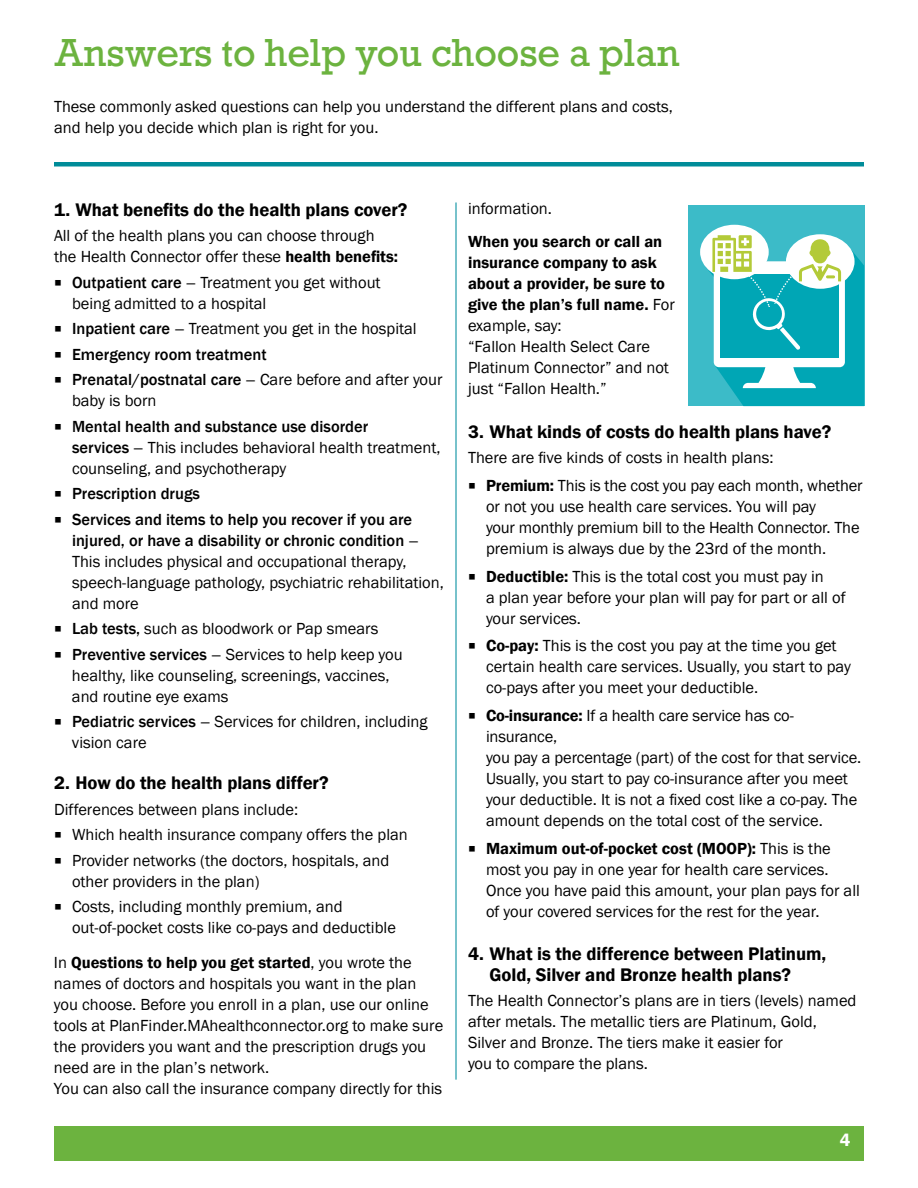
<style>
.page{position:relative;width:918px;height:1188px;background:#fff}
.page>*{position:absolute;margin:0;border:0;box-sizing:border-box;transform-origin:0 0}
.t1{font:36.75px "Rockwell";letter-spacing:-.005em;color:#6cb33f}
.t2{font:600 18.75px/21px "Franklin Gothic";letter-spacing:-.005em;color:#000}
.t3{font:600 18px "Franklin Gothic";color:#fff}
.t4{font:16.5px/21px "Franklin Gothic";color:#000}
.t5{font:16.5px/21px "Franklin Gothic";color:#000;scale:1.35 1}
.t6{font:600 16.5px/21px "Franklin Gothic";color:#000}
.t7{font:500 16.5px/25.5px "Franklin Gothic";color:#000}
.s1{font-family:"Franklin Gothic URW Dem";font-weight:400}
.s2{font-weight:600}
.s3{font-weight:500}
.s4{font-weight:400}
</style>
<div class="page">
<hr style="left:54px;top:162px;width:810px;height:4px;background:#008c99">
<div style="left:54px;top:1126px;width:810px;height:35px;background:#6cb33f"></div>
<hr style="left:455px;top:202px;width:2px;height:878px;background:#4bafba">
<div style="left:688px;top:206px;width:176px;height:200px;background:#3cbbc8"></div>
<div style="left:700px;top:225px;width:69px;height:54px;background:#fff;border-radius:50%"></div>
<svg style="left:706px;top:235px;width:158px;height:171px"></svg>
<h1 class="t1" style="left:54px;top:30px;width:627px">Answers to help you choose a plan</h1>
<p class="t4" style="left:54px;top:96px;width:621px">These commonly asked questions can help you understand the different plans and costs, and help you decide which plan is right for you.</p>
<p class="t2" style="left:54px;top:199px;width:355px"><span class="s1">1.</span> What benefits do the health plans cover?</p>
<p class="t4" style="left:54px;top:225px;width:346px">All of the health plans you can choose through the Health Connector offer these <span class="s2">health benefits:</span></p>
<p class="t5" style="left:72px;top:272px;width:230px"><span class="s3">Outpatient care</span> –Treatment you get without being admitted to a hospital</p>
<p class="t7" style="left:72px;top:316px;width:372px">Inpatient care <span class="s4">–Treatment you get in the hospital<br></span>Emergency room treatment<br>Prenatal/postnatal care <span class="s4">–Care before and after your</span></p>
<p class="t4" style="left:72px;top:390px;width:86px">baby is born</p>
<p class="t5" style="left:72px;top:416px;width:275px"><span class="s3">Mental health and substance use disorder<br>services</span> –This includes behavioral health treatment, counseling, and psychotherapy</p>
<p class="t7" style="left:72px;top:481px;width:342px">Prescription drugs<br>Services and items to help you recover if you are</p>
<p class="t5" style="left:72px;top:530px;width:277px"><span class="s3">injured, or have a disability or chronic condition</span> – This includes physical and occupational therapy, speech-language pathology, psychiatric rehabilitation, and more</p>
<p class="t4" style="left:72px;top:616px;width:332px;line-height:25.5px"><span class="s3">Lab tests,</span> such as bloodwork or Pap smears<br><span class="s3">Preventive services</span> –Services to help keep you</p>
<p class="t4" style="left:72px;top:665px;width:319px">healthy, like counseling, screenings, vaccines, and routine eye exams</p>
<p class="t5" style="left:72px;top:711px;width:265px"><span class="s3">Pediatric services</span> –Services for children, including vision care</p>
<p class="t2" style="left:54px;top:773px;width:276px"><span class="s1">2.</span> How do the health plans differ?</p>
<p class="t4" style="left:72px;top:797px;width:337px;line-height:25.5px;text-indent:-18px">Differences between plans include:<br>Which health insurance company offers the plan<br>Provider networks (the doctors, hospitals, and</p>
<p class="t4" style="left:72px;top:869px;width:272px;line-height:25.5px">other providers in the plan)<br>Costs, including monthly premium, and</p>
<p class="t4" style="left:54px;top:911px;width:359px;line-height:34.5px;text-align:center">out-of-pocket costs like co-pays and deductible<br>In <span class="s2">Questions to help you get started</span>, you wrote the</p>
<p class="t4" style="left:54px;top:973px;width:391px">names of doctors and hospitals you want in the plan you choose. Before you enroll in a plan, use our online tools at PlanFinder.MAhealthconnector.org to make sure the providers you want and the prescription drugs you need are in the plan’s network.<br>You can also call the insurance company directly for this</p>
<p class="t4" style="left:468px;top:198px;width:85px">information.</p>
<p class="t6" style="left:468px;top:231px;width:208px">When you search or call an insurance company to ask about a provider, be sure to give the plan’s full name. <span class="s4">For example, say:<br>“Fallon Health Select Care<br>Platinum Connector” and not just “Fallon Health.”</span></p>
<p class="t2" style="left:468px;top:421px;width:365px"><span class="s1">3.</span> What kinds of costs do health plans have?</p>
<p class="t4" style="left:486px;top:444px;width:378px;line-height:27.8px;text-indent:-18px">There are five kinds of costs in health plans:<br><span class="s2">Premium:</span> This is the cost you pay each month, whether</p>
<p class="t4" style="left:486px;top:496px;width:375px">or not you use health care services. You will pay<br>your monthly premium bill to the Health Connector. The premium is always due by the 23rd of the month.</p>
<p class="t4" style="left:486px;top:566px;width:361px"><span class="s2">Deductible:</span> This is the total cost you must pay in<br>a plan year before your plan will pay for part or all of your services.</p>
<p class="t4" style="left:486px;top:636px;width:366px"><span class="s2">Co-pay:</span> This is the cost you pay at the time you get certain health care services. Usually, you start to pay co-pays after you meet your deductible.</p>
<p class="t4" style="left:486px;top:705px;width:377px"><span class="s2">Co-insurance:</span> If a health care service has co&shy;insurance,<br>you pay a percentage (part) of the cost for that service.<br>Usually, you start to pay co-insurance after you meet your deductible. It is not a fixed cost like a co-pay. The amount depends on the total cost of the service.</p>
<p class="t4" style="left:486px;top:838px;width:375px"><span class="s2">Maximum out-of-pocket cost (MOOP):</span> This is the most you pay in one year for health care services.<br>Once you have paid this amount, your plan pays for all of your covered services for the rest for the year.</p>
<p class="t2" style="left:490px;top:943px;width:338px;text-indent:-22px"><span class="s1">4.</span> What is the difference between Platinum,<br>Gold, Silver and Bronze health plans?</p>
<p class="t4" style="left:468px;top:990px;width:390px">The Health Connector’s plans are in tiers (levels) named after metals. The metallic tiers are Platinum, Gold, Silver and Bronze. The tiers make it easier for<br>you to compare the plans.</p>
<p class="t3" style="left:840px;top:1129px;width:12px">4</p>
</div>
